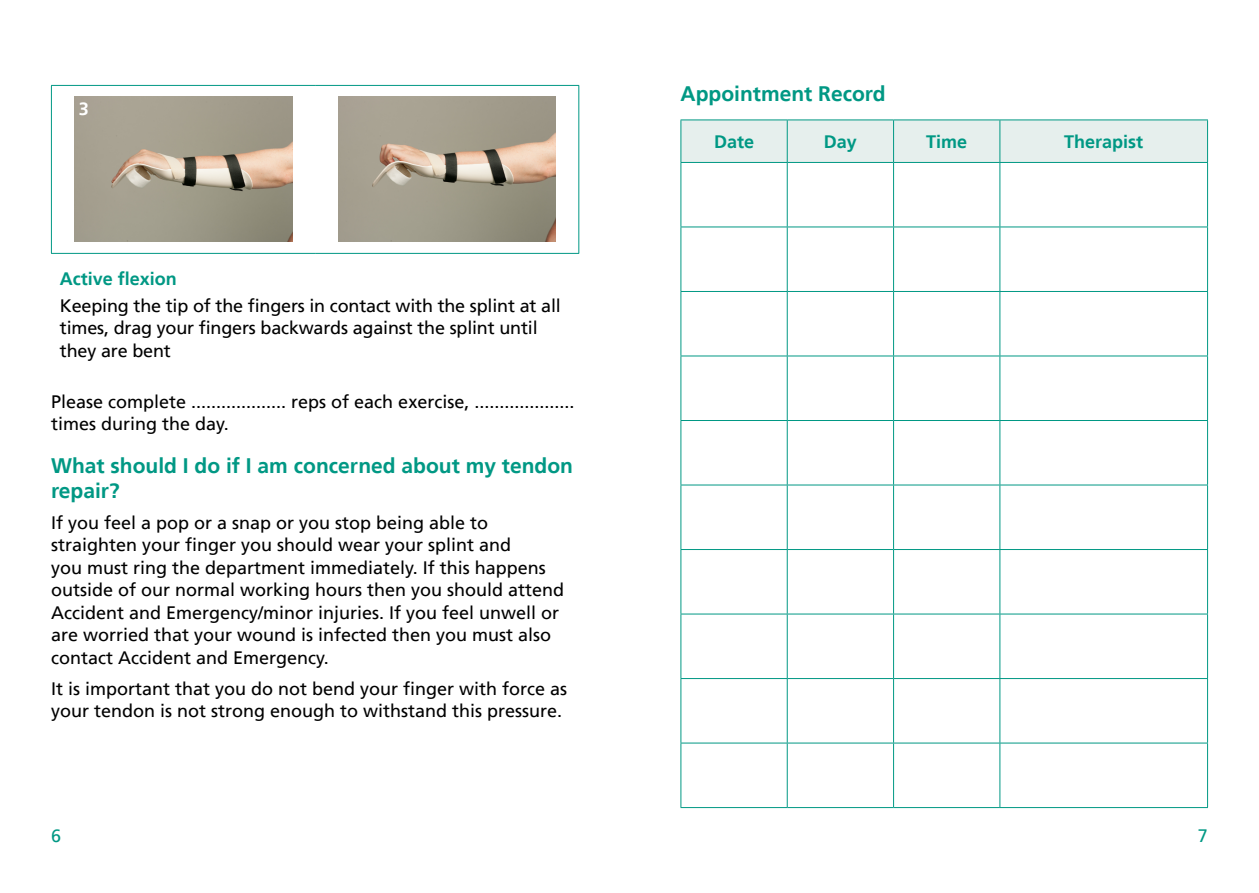
<style>
.page{position:relative;width:1259px;height:893px;background:#fff}
.page>*{position:absolute;margin:0;border:0;box-sizing:border-box;transform-origin:0 0}
.t1{font:700 21px/25.2px "Frutiger LT";color:#009884}
.t2{font:18px/22.5px "Frutiger LT";color:#000}
.t3{font:700 18px "Frutiger LT";color:#009884}
.t4{font:18px "Frutiger LT";color:#009884}
.t5{font:700 18px "Frutiger LT";color:#fff}
</style>
<div class="page">
<hr style="left:51px;top:85px;width:264px;height:1px;background:#009884">
<hr style="left:51px;top:86px;width:1px;height:167px;background:#009884">
<hr style="left:315px;top:85px;width:264px;height:1px;background:#009884">
<hr style="left:578px;top:86px;width:1px;height:167px;background:#009884">
<hr style="left:51px;top:253px;width:264px;height:1px;background:#009884">
<hr style="left:315px;top:253px;width:264px;height:1px;background:#009884">
<img style="left:74px;top:97px;width:218px;height:145px">
<img style="left:338px;top:97px;width:218px;height:145px">
<div style="left:681px;top:121px;width:526px;height:41px;background:#e6efed"></div>
<hr style="left:680px;top:120px;width:107px;height:1px;background:#009884">
<hr style="left:680px;top:120px;width:1px;height:42px;background:#009884">
<hr style="left:787px;top:120px;width:106px;height:1px;background:#009884">
<hr style="left:787px;top:120px;width:1px;height:42px;background:#009884">
<hr style="left:893px;top:120px;width:107px;height:1px;background:#009884">
<hr style="left:893px;top:120px;width:1px;height:42px;background:#009884">
<hr style="left:1000px;top:120px;width:208px;height:1px;background:#009884">
<hr style="left:999px;top:120px;width:1px;height:42px;background:#009884">
<hr style="left:1207px;top:120px;width:1px;height:42px;background:#009884">
<hr style="left:680px;top:162px;width:107px;height:1px;background:#009884">
<hr style="left:680px;top:163px;width:1px;height:64px;background:#009884">
<hr style="left:787px;top:162px;width:106px;height:1px;background:#009884">
<hr style="left:787px;top:163px;width:1px;height:64px;background:#009884">
<hr style="left:893px;top:162px;width:107px;height:1px;background:#009884">
<hr style="left:893px;top:163px;width:1px;height:64px;background:#009884">
<hr style="left:1000px;top:162px;width:208px;height:1px;background:#009884">
<hr style="left:999px;top:163px;width:1px;height:64px;background:#009884">
<hr style="left:1207px;top:163px;width:1px;height:64px;background:#009884">
<hr style="left:680px;top:227px;width:107px;height:1px;background:#009884">
<hr style="left:680px;top:227px;width:1px;height:64px;background:#009884">
<hr style="left:787px;top:227px;width:106px;height:1px;background:#009884">
<hr style="left:787px;top:227px;width:1px;height:64px;background:#009884">
<hr style="left:893px;top:227px;width:107px;height:1px;background:#009884">
<hr style="left:893px;top:227px;width:1px;height:64px;background:#009884">
<hr style="left:1000px;top:227px;width:208px;height:1px;background:#009884">
<hr style="left:999px;top:227px;width:1px;height:64px;background:#009884">
<hr style="left:1207px;top:227px;width:1px;height:64px;background:#009884">
<hr style="left:680px;top:291px;width:107px;height:1px;background:#009884">
<hr style="left:680px;top:292px;width:1px;height:64px;background:#009884">
<hr style="left:787px;top:291px;width:106px;height:1px;background:#009884">
<hr style="left:787px;top:292px;width:1px;height:64px;background:#009884">
<hr style="left:893px;top:291px;width:107px;height:1px;background:#009884">
<hr style="left:893px;top:292px;width:1px;height:64px;background:#009884">
<hr style="left:1000px;top:291px;width:208px;height:1px;background:#009884">
<hr style="left:999px;top:292px;width:1px;height:64px;background:#009884">
<hr style="left:1207px;top:292px;width:1px;height:64px;background:#009884">
<hr style="left:680px;top:356px;width:107px;height:1px;background:#009884">
<hr style="left:680px;top:356px;width:1px;height:64px;background:#009884">
<hr style="left:787px;top:356px;width:106px;height:1px;background:#009884">
<hr style="left:787px;top:356px;width:1px;height:64px;background:#009884">
<hr style="left:893px;top:356px;width:107px;height:1px;background:#009884">
<hr style="left:893px;top:356px;width:1px;height:64px;background:#009884">
<hr style="left:1000px;top:356px;width:208px;height:1px;background:#009884">
<hr style="left:999px;top:356px;width:1px;height:64px;background:#009884">
<hr style="left:1207px;top:356px;width:1px;height:64px;background:#009884">
<hr style="left:680px;top:420px;width:107px;height:1px;background:#009884">
<hr style="left:680px;top:421px;width:1px;height:64px;background:#009884">
<hr style="left:787px;top:420px;width:106px;height:1px;background:#009884">
<hr style="left:787px;top:421px;width:1px;height:64px;background:#009884">
<hr style="left:893px;top:420px;width:107px;height:1px;background:#009884">
<hr style="left:893px;top:421px;width:1px;height:64px;background:#009884">
<hr style="left:1000px;top:420px;width:208px;height:1px;background:#009884">
<hr style="left:999px;top:421px;width:1px;height:64px;background:#009884">
<hr style="left:1207px;top:421px;width:1px;height:64px;background:#009884">
<hr style="left:680px;top:485px;width:107px;height:1px;background:#009884">
<hr style="left:680px;top:485px;width:1px;height:64px;background:#009884">
<hr style="left:787px;top:485px;width:106px;height:1px;background:#009884">
<hr style="left:787px;top:485px;width:1px;height:64px;background:#009884">
<hr style="left:893px;top:485px;width:107px;height:1px;background:#009884">
<hr style="left:893px;top:485px;width:1px;height:64px;background:#009884">
<hr style="left:1000px;top:485px;width:208px;height:1px;background:#009884">
<hr style="left:999px;top:485px;width:1px;height:64px;background:#009884">
<hr style="left:1207px;top:485px;width:1px;height:64px;background:#009884">
<hr style="left:680px;top:549px;width:107px;height:1px;background:#009884">
<hr style="left:680px;top:550px;width:1px;height:64px;background:#009884">
<hr style="left:787px;top:549px;width:106px;height:1px;background:#009884">
<hr style="left:787px;top:550px;width:1px;height:64px;background:#009884">
<hr style="left:893px;top:549px;width:107px;height:1px;background:#009884">
<hr style="left:893px;top:550px;width:1px;height:64px;background:#009884">
<hr style="left:1000px;top:549px;width:208px;height:1px;background:#009884">
<hr style="left:999px;top:550px;width:1px;height:64px;background:#009884">
<hr style="left:1207px;top:550px;width:1px;height:64px;background:#009884">
<hr style="left:680px;top:614px;width:107px;height:1px;background:#009884">
<hr style="left:680px;top:614px;width:1px;height:64px;background:#009884">
<hr style="left:787px;top:614px;width:106px;height:1px;background:#009884">
<hr style="left:787px;top:614px;width:1px;height:64px;background:#009884">
<hr style="left:893px;top:614px;width:107px;height:1px;background:#009884">
<hr style="left:893px;top:614px;width:1px;height:64px;background:#009884">
<hr style="left:1000px;top:614px;width:208px;height:1px;background:#009884">
<hr style="left:999px;top:614px;width:1px;height:64px;background:#009884">
<hr style="left:1207px;top:614px;width:1px;height:64px;background:#009884">
<hr style="left:680px;top:678px;width:107px;height:1px;background:#009884">
<hr style="left:680px;top:679px;width:1px;height:64px;background:#009884">
<hr style="left:787px;top:678px;width:106px;height:1px;background:#009884">
<hr style="left:787px;top:679px;width:1px;height:64px;background:#009884">
<hr style="left:893px;top:678px;width:107px;height:1px;background:#009884">
<hr style="left:893px;top:679px;width:1px;height:64px;background:#009884">
<hr style="left:1000px;top:678px;width:208px;height:1px;background:#009884">
<hr style="left:999px;top:679px;width:1px;height:64px;background:#009884">
<hr style="left:1207px;top:679px;width:1px;height:64px;background:#009884">
<hr style="left:680px;top:743px;width:107px;height:1px;background:#009884">
<hr style="left:680px;top:743px;width:1px;height:64px;background:#009884">
<hr style="left:787px;top:743px;width:106px;height:1px;background:#009884">
<hr style="left:787px;top:743px;width:1px;height:64px;background:#009884">
<hr style="left:893px;top:743px;width:107px;height:1px;background:#009884">
<hr style="left:893px;top:743px;width:1px;height:64px;background:#009884">
<hr style="left:1000px;top:743px;width:208px;height:1px;background:#009884">
<hr style="left:999px;top:743px;width:1px;height:64px;background:#009884">
<hr style="left:1207px;top:743px;width:1px;height:64px;background:#009884">
<hr style="left:680px;top:807px;width:107px;height:1px;background:#009884">
<hr style="left:787px;top:807px;width:106px;height:1px;background:#009884">
<hr style="left:893px;top:807px;width:107px;height:1px;background:#009884">
<hr style="left:1000px;top:807px;width:208px;height:1px;background:#009884">
<p class="t5" style="left:79px;top:98px;width:12px">3</p>
<p class="t3" style="left:60px;top:268px;width:119px">Active flexion</p>
<p class="t2" style="left:60px;top:294px;width:502px">Keeping the tip of the fingers in contact with the splint at all times, drag your fingers backwards against the splint until they are bent</p>
<p class="t2" style="left:51px;top:390px;width:525px">Please complete ................... reps of each exercise, .................... times during the day.</p>
<p class="t1" style="left:51px;top:453px;width:523px">What should I do if I am concerned about my tendon repair?</p>
<p class="t2" style="left:51px;top:511px;width:515px">If you feel a pop or a snap or you stop being able to straighten your finger you should wear your splint and<br>you must ring the department immediately. If this happens outside of our normal working hours then you should attend Accident and Emergency/minor injuries. If you feel unwell or are worried that your wound is infected then you must also contact Accident and Emergency.</p>
<p class="t2" style="left:51px;top:677px;width:518px">It is important that you do not bend your finger with force as your tendon is not strong enough to withstand this pressure.</p>
<p class="t1" style="left:680px;top:81px;width:206px">Appointment Record</p>
<p class="t3" style="left:714px;top:131px;width:42px">Date</p>
<p class="t3" style="left:824px;top:131px;width:35px">Day</p>
<p class="t3" style="left:926px;top:131px;width:43px">Time</p>
<p class="t3" style="left:1064px;top:131px;width:81px">Therapist</p>
<p class="t4" style="left:51px;top:825px;width:12px">6</p>
<p class="t4" style="left:1198px;top:825px;width:12px">7</p>
</div>
